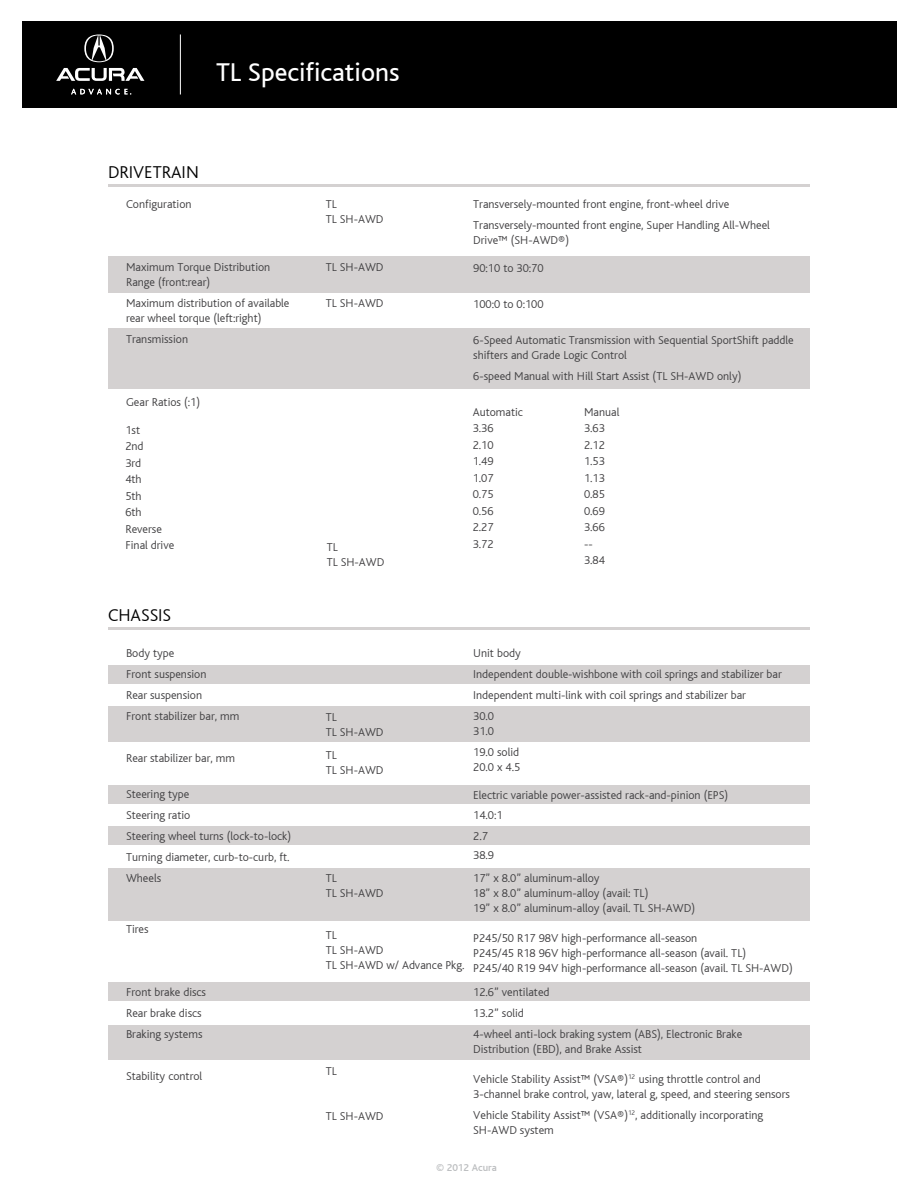
<style>
.page{position:relative;width:918px;height:1188px;background:#fff}
.page>*{position:absolute;margin:0;border:0;box-sizing:border-box;transform-origin:0 0}
.t1{font:27px "Acura Bliss";color:#fff}
.t2{font:300 18px "Acura Bliss";color:#000}
.t3{font:300 12px/16.5px "Acura Bliss";color:#414042}
.t4{font:500 10.5px "Acura Bliss";color:#bcbec0}
</style>
<div class="page">
<div style="left:22px;top:21px;width:874px;height:87px;background:#000"></div>
<hr style="left:180px;top:34px;width:1px;height:60px;background:#fff">
<svg style="left:84px;top:34px;width:30px;height:28px"></svg>
<svg style="left:56px;top:68px;width:88px;height:13px"></svg>
<svg style="left:71px;top:89px;width:60px;height:5px"></svg>
<div style="left:108px;top:257px;width:702px;height:36px;background:#d4d1d1"></div>
<div style="left:108px;top:328px;width:702px;height:60px;background:#d4d1d1"></div>
<hr style="left:108px;top:184px;width:702px;height:3px;background:#d4d1d1">
<div style="left:108px;top:665px;width:702px;height:19px;background:#d4d1d1"></div>
<div style="left:108px;top:785px;width:702px;height:19px;background:#d4d1d1"></div>
<div style="left:108px;top:826px;width:702px;height:19px;background:#d4d1d1"></div>
<div style="left:108px;top:982px;width:702px;height:19px;background:#d4d1d1"></div>
<div style="left:108px;top:1025px;width:702px;height:35px;background:#d4d1d1"></div>
<div style="left:108px;top:868px;width:702px;height:53px;background:#d4d1d1"></div>
<div style="left:108px;top:706px;width:702px;height:36px;background:#d4d1d1"></div>
<hr style="left:108px;top:627px;width:702px;height:3px;background:#d4d1d1">
<h1 class="t1" style="left:216px;top:57px;width:185px">TL Specifications</h1>
<h2 class="t2" style="left:108px;top:162px;width:21px">Drivetrain</h2>
<p class="t3" style="left:126px;top:196px;width:67px">Configuration</p>
<p class="t3" style="left:126px;top:260px;width:146px;line-height:15px">Maximum Torque Distribution<br>Range (front:rear)</p>
<p class="t3" style="left:126px;top:296px;width:165px;line-height:15px">Maximum distribution of available rear wheel torque (left:right)</p>
<p class="t3" style="left:126px;top:331px;width:64px">Transmission</p>
<p class="t3" style="left:126px;top:394px;width:76px">Gear Ratios (:1)</p>
<p class="t3" style="left:125px;top:422px;width:50px">1st<br>2nd<br>3rd<br>4th<br>5th<br>6th<br>Reverse<br>Final drive</p>
<h2 class="t2" style="left:108px;top:605px;width:65px">CHASSIS</h2>
<p class="t3" style="left:126px;top:643px;width:115px;line-height:21px">Body type<br>Front suspension<br>Rear suspension<br>Front stabilizer bar, mm</p>
<p class="t3" style="left:126px;top:750px;width:111px">Rear stabilizer bar, mm</p>
<p class="t3" style="left:126px;top:784px;width:167px;line-height:21px">Steering type<br>Steering ratio<br>Steering wheel turns (lock-to-lock)<br>Turning diameter, curb-to-curb, ft.<br>Wheels</p>
<p class="t3" style="left:126px;top:921px;width:24px">Tires</p>
<p class="t3" style="left:126px;top:982px;width:82px;line-height:21px">Front brake discs<br>Rear brake discs<br>Braking systems</p>
<p class="t3" style="left:126px;top:1068px;width:78px">Stability control</p>
<p class="t3" style="left:326px;top:197px;width:59px;line-height:15px">TL<br>TL SH-AWD</p>
<p class="t3" style="left:326px;top:259px;width:59px">TL SH-AWD</p>
<p class="t3" style="left:326px;top:295px;width:59px">TL SH-AWD</p>
<p class="t3" style="left:327px;top:539px;width:59px;line-height:15px">TL<br>TL SH-AWD</p>
<p class="t3" style="left:473px;top:194px;width:298px;line-height:21px">Transversely-mounted front engine, front-wheel drive<br>Transversely-mounted front engine, Super Handling All-Wheel</p>
<p class="t3" style="left:473px;top:232px;width:97px">Drive™ (SH-AWD®)</p>
<p class="t3" style="left:473px;top:260px;width:72px">90:10 to 30:70</p>
<p class="t3" style="left:473px;top:296px;width:72px">100:0 to 0:100</p>
<p class="t3" style="left:473px;top:333px;width:322px;line-height:15px">6-Speed Automatic Transmission with Sequential SportShift paddle shifters and Grade Logic Control</p>
<p class="t3" style="left:473px;top:368px;width:270px">6-speed Manual with Hill Start Assist (TL SH-AWD only)</p>
<p class="t3" style="left:473px;top:404px;width:52px">Automatic<br>3.36<br>2.10<br>1.49<br>1.07<br>0.75<br>0.56<br>2.27<br>3.72</p>
<p class="t3" style="left:584px;top:404px;width:37px">Manual<br>3.63<br>2.12<br>1.53<br>1.13<br>0.85<br>0.69<br>3.66<br>--<br>3.84</p>
<p class="t3" style="left:326px;top:710px;width:59px;line-height:15px">TL<br>TL SH-AWD</p>
<p class="t3" style="left:326px;top:748px;width:59px;line-height:15px">TL<br>TL SH-AWD</p>
<p class="t3" style="left:326px;top:870px;width:59px;line-height:15px">TL<br>TL SH-AWD</p>
<p class="t3" style="left:326px;top:928px;width:140px;line-height:15px">TL<br>TL SH-AWD<br>TL SH-AWD w/ Advance Pkg.</p>
<p class="t3" style="left:326px;top:1063px;width:13px">TL</p>
<p class="t3" style="left:326px;top:1108px;width:59px">TL SH-AWD</p>
<p class="t3" style="left:473px;top:643px;width:310px;line-height:21px">Unit body<br>Independent double-wishbone with coil springs and stabilizer bar Independent multi-link with coil springs and stabilizer bar<br>30.0</p>
<p class="t3" style="left:473px;top:721px;width:47px;line-height:21px">31.0<br>19.0 solid</p>
<p class="t3" style="left:473px;top:759px;width:48px">20.0 x 4.5</p>
<p class="t3" style="left:473px;top:786px;width:256px;line-height:19.5px">Electric variable power-assisted rack-and-pinion (EPS)<br>14.0:1</p>
<p class="t3" style="left:473px;top:826px;width:22px;line-height:19.5px">2.7<br>38.9</p>
<p class="t3" style="left:473px;top:871px;width:223px;line-height:15px">17” x 8.0” aluminum-alloy<br>18” x 8.0” aluminum-alloy (avail: TL)<br>19” x 8.0” aluminum-alloy (avail. TL SH-AWD)</p>
<p class="t3" style="left:473px;top:931px;width:321px;line-height:15px">P245/50 R17 98V high-performance all-season<br>P245/45 R18 96V high-performance all-season (avail. TL)<br>P245/40 R19 94V high-performance all-season (avail. TL SH-AWD)</p>
<p class="t3" style="left:473px;top:982px;width:271px;line-height:21px">12.6” ventilated<br>13.2” solid<br>4-wheel anti-lock braking system (ABS), Electronic Brake</p>
<p class="t3" style="left:473px;top:1041px;width:170px">Distribution (EBD), and Brake Assist</p>
<p class="t3" style="left:473px;top:1072px;width:318px;line-height:15px">Vehicle Stability Assist™ (VSA®)<sup>12</sup> using throttle control and<br>3-channel brake control, yaw, lateral g, speed, and steering sensors</p>
<p class="t3" style="left:473px;top:1108px;width:292px;line-height:15px">Vehicle Stability Assist™ (VSA®)<sup>12</sup>, additionally incorporating<br>SH-AWD system</p>
<p class="t4" style="left:436px;top:1162px;width:62px">© 2012 Acura</p>
</div>
